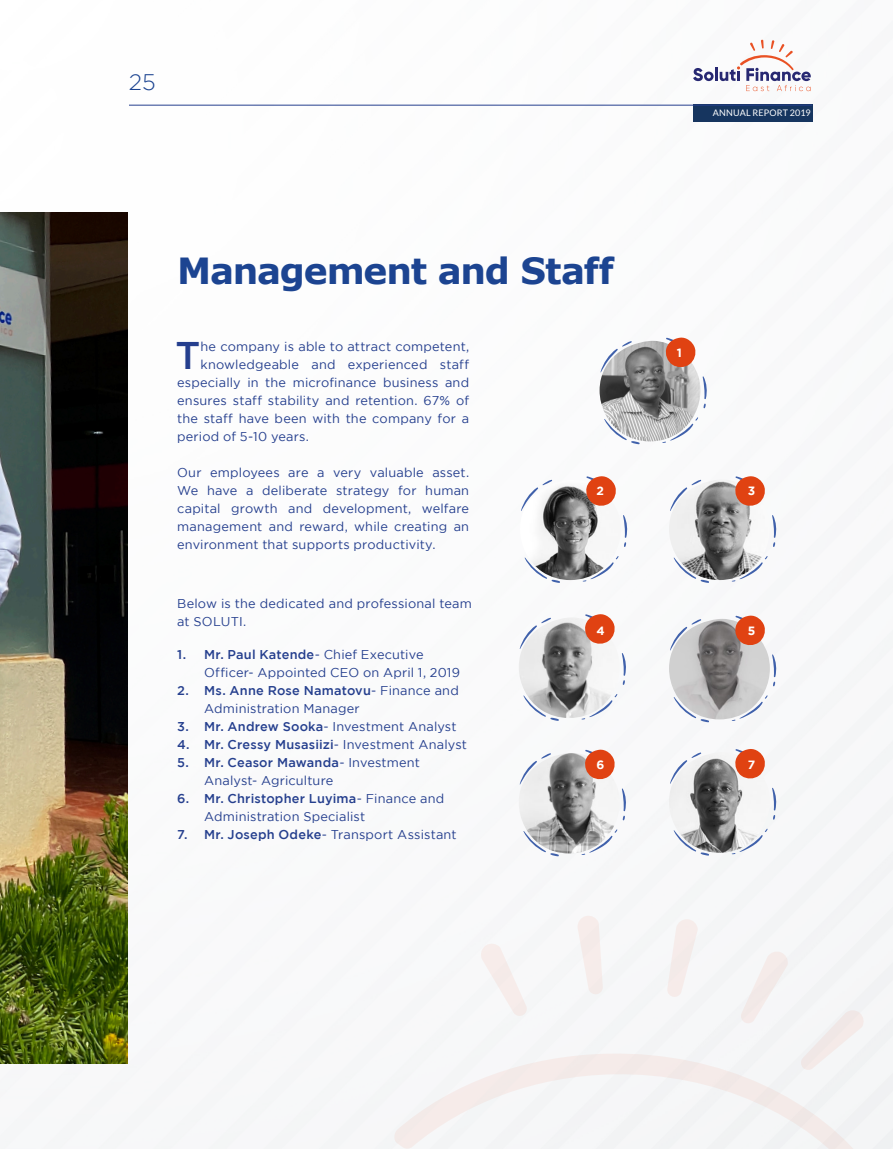
<style>
.page{position:relative;width:893px;height:1149px;background:#fff}
.page>*{position:absolute;margin:0;border:0;box-sizing:border-box;transform-origin:0 0}
.t1{font:500 38.4px "Gotham";color:#253f8e}
.t2{font:700 36px "Verdana";letter-spacing:-.035em;color:#1c4491}
.t3{font:300 22.5px "Gotham";color:#1c4491}
.t4{font:12.75px/18px "Gotham";letter-spacing:.015em;color:#253f8e}
.t5{font:500 12.75px "Gotham";letter-spacing:.015em;color:#253f8e}
.t6{font:700 12px "Gotham";color:#fff}
.t7{font:9px "Lato";letter-spacing:.02em;color:#fff}
.s1{font-weight:500}
.s2{font-weight:400}
</style>
<div class="page">
<img style="left:0;top:39px;width:893px;height:1109px">
<div style="left:693px;top:105px;width:119px;height:17px;background:#16355f"></div>
<svg style="left:693px;top:40px;width:118px;height:51px"></svg>
<hr style="left:129px;top:105px;width:683px;height:1px;background:#253f8e">
<img style="left:669px;top:752px;width:101px;height:100px">
<svg style="left:670px;top:752px;width:31px;height:31px"></svg>
<svg style="left:772px;top:787px;width:5px;height:32px"></svg>
<svg style="left:674px;top:829px;width:35px;height:26px"></svg>
<svg style="left:732px;top:828px;width:36px;height:26px"></svg>
<svg style="left:734px;top:748px;width:32px;height:31px"></svg>
<img style="left:519px;top:752px;width:101px;height:101px">
<svg style="left:520px;top:752px;width:31px;height:32px"></svg>
<svg style="left:622px;top:788px;width:5px;height:32px"></svg>
<svg style="left:523px;top:830px;width:36px;height:26px"></svg>
<svg style="left:581px;top:829px;width:36px;height:25px"></svg>
<svg style="left:584px;top:748px;width:32px;height:31px"></svg>
<img style="left:669px;top:618px;width:101px;height:101px">
<svg style="left:670px;top:618px;width:31px;height:32px"></svg>
<svg style="left:772px;top:654px;width:5px;height:32px"></svg>
<svg style="left:674px;top:696px;width:35px;height:26px"></svg>
<svg style="left:732px;top:695px;width:36px;height:25px"></svg>
<svg style="left:734px;top:614px;width:32px;height:32px"></svg>
<img style="left:519px;top:617px;width:101px;height:100px">
<svg style="left:520px;top:617px;width:31px;height:32px"></svg>
<svg style="left:622px;top:652px;width:5px;height:33px"></svg>
<svg style="left:523px;top:695px;width:36px;height:25px"></svg>
<svg style="left:581px;top:693px;width:36px;height:26px"></svg>
<svg style="left:584px;top:613px;width:32px;height:31px"></svg>
<img style="left:669px;top:479px;width:101px;height:101px">
<svg style="left:670px;top:479px;width:31px;height:32px"></svg>
<svg style="left:772px;top:514px;width:5px;height:33px"></svg>
<svg style="left:674px;top:557px;width:35px;height:26px"></svg>
<svg style="left:732px;top:555px;width:36px;height:26px"></svg>
<svg style="left:734px;top:475px;width:32px;height:31px"></svg>
<img style="left:520px;top:479px;width:101px;height:101px">
<svg style="left:521px;top:479px;width:31px;height:32px"></svg>
<svg style="left:623px;top:514px;width:5px;height:33px"></svg>
<svg style="left:524px;top:557px;width:36px;height:26px"></svg>
<svg style="left:583px;top:555px;width:36px;height:26px"></svg>
<svg style="left:585px;top:475px;width:32px;height:31px"></svg>
<img style="left:600px;top:341px;width:100px;height:100px">
<svg style="left:600px;top:341px;width:32px;height:31px"></svg>
<svg style="left:703px;top:376px;width:4px;height:32px"></svg>
<svg style="left:604px;top:418px;width:36px;height:26px"></svg>
<svg style="left:662px;top:417px;width:36px;height:26px"></svg>
<svg style="left:665px;top:337px;width:32px;height:31px"></svg>
<img style="left:0;top:213px;width:128px;height:850px">
<svg style="left:393px;top:1051px;width:482px;height:97px;fill:#f5f6f6"></svg>
<svg style="left:480px;top:942px;width:47px;height:74px"></svg>
<svg style="left:577px;top:914px;width:26px;height:80px"></svg>
<svg style="left:667px;top:918px;width:31px;height:78px"></svg>
<svg style="left:740px;top:949px;width:49px;height:74px"></svg>
<svg style="left:800px;top:1009px;width:65px;height:61px"></svg>
<h3 class="t3" style="left:129px;top:70px;width:28px">25</h3>
<p class="t2" style="left:177px;top:248px;width:438px">Management and Staff</p>
<p class="t1" style="left:176px;top:333px;width:26px">T</p>
<p class="t4" style="left:201px;top:337px;width:270px">he company is able to attract competent,</p>
<p class="t4" style="left:201px;top:355px;width:270px">knowledgeable and experienced staff</p>
<p class="t4" style="left:177px;top:373px;width:293px">especially in the microfinance business and</p>
<p class="t4" style="left:177px;top:391px;width:293px">ensures staff stability and retention. 67% of</p>
<p class="t4" style="left:177px;top:409px;width:293px">the staff have been with the company for a</p>
<p class="t4" style="left:177px;top:427px;width:133px">period of 5-10 years.</p>
<p class="t4" style="left:177px;top:463px;width:293px;text-align:justify">Our employees are a very valuable asset.<br>We have a deliberate strategy for human capital growth and development, welfare management and reward, while creating an environment that supports productivity.</p>
<p class="t4" style="left:177px;top:594px;width:296px">Below is the dedicated and professional team at SOLUTI.</p>
<p class="t4" style="left:204px;top:645px;width:257px;text-indent:-27px"><span class="s1">1. Mr. Paul Katende</span>- Chief Executive<br>Officer- Appointed CEO on April 1, 2019</p>
<p class="t4" style="left:204px;top:681px;width:256px;text-indent:-27px"><span class="s1">2. Ms. Anne Rose Namatovu</span>- Finance and<br>Administration Manager</p>
<p class="t4" style="left:177px;top:717px;width:281px"><span class="s1">3. Mr. Andrew Sooka</span>- Investment Analyst</p>
<p class="t5" style="left:177px;top:737px;width:291px">4. Mr. Cressy Musasiizi<span class="s2">- Investment Analyst</span></p>
<p class="t4" style="left:204px;top:753px;width:217px;text-indent:-27px"><span class="s1">5. Mr. Ceasor Mawanda</span>- Investment<br>Analyst- Agriculture</p>
<p class="t4" style="left:204px;top:789px;width:242px;text-indent:-27px"><span class="s1">6. Mr. Christopher Luyima</span>- Finance and<br>Administration Specialist</p>
<p class="t4" style="left:177px;top:825px;width:281px"><span class="s1">7. Mr. Joseph Odeke</span>- Transport Assistant</p>
<p class="t6" style="left:597px;top:483px;width:9px">2</p>
<p class="t6" style="left:597px;top:623px;width:10px">4</p>
<p class="t6" style="left:597px;top:757px;width:9px">6</p>
<p class="t7" style="left:713px;top:108px;width:99px">ANNUAL REPORT 2019</p>
<p class="t6" style="left:677px;top:346px;width:7px">1</p>
<p class="t6" style="left:748px;top:483px;width:9px">3</p>
<p class="t6" style="left:748px;top:623px;width:9px">5</p>
<p class="t6" style="left:748px;top:757px;width:9px">7</p>
</div>
